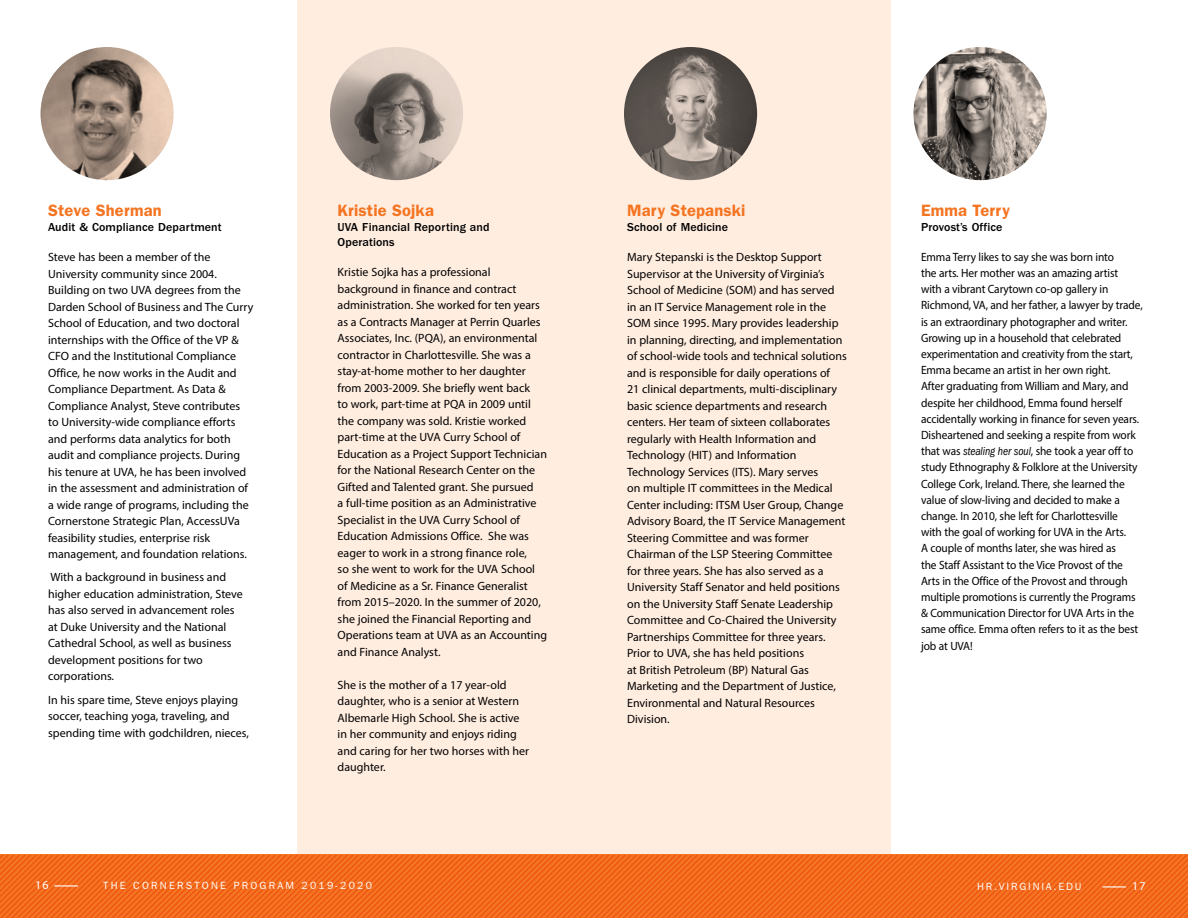
<style>
.page{position:relative;width:1188px;height:918px;background:#fff}
.page>*{position:absolute;margin:0;border:0;box-sizing:border-box;transform-origin:0 0}
.t1{font:600 16.5px "ITC Franklin Gothic Std";letter-spacing:.01em;color:#f47421}
.t2{font:12px/16.5px "Myriad Pro";color:#000}
.t3{font:12px/16.2px "Myriad Pro";color:#000;scale:.95 1}
.t4{font:500 12px/15px "ITC Franklin Gothic Std";letter-spacing:.01em;color:#000}
.t5{font:12px "Myriad Pro";color:#fff}
.t6{font:500 12px "ITC Franklin Gothic Std";color:#fff}
.t7{font:10.5px "ITC Franklin Gothic Std";letter-spacing:.21em;color:#fff}
.t8{font:10.5px "ITC Franklin Gothic Std";letter-spacing:.17em;color:#fff}
.s1{font-family:"ITC Franklin Gothic Std";font-style:italic;font-stretch:condensed}
.s2{font-family:"ITC Franklin Gothic Std";font-weight:500}
.s3{font-family:"Myriad Pro";font-weight:400}
</style>
<div class="page">
<div style="left:297px;top:0;width:594px;height:918px;background:#ffede0"></div>
<img style="left:40px;top:47px;width:134px;height:133px">
<img style="left:330px;top:47px;width:133px;height:133px;border-radius:67px">
<img style="left:624px;top:47px;width:133px;height:133px;border-radius:67px">
<img style="left:914px;top:47px;width:133px;height:133px;border-radius:67px">
<svg style="left:0;top:855px;width:1188px;height:63px;background:#f1691b"></svg>
<h1 class="t1" style="left:48px;top:201px;width:115px">Steve Sherman</h1>
<p class="t4" style="left:48px;top:220px;width:175px">Audit &amp; Compliance Department</p>
<p class="t2" style="left:48px;top:249px;width:207px">Steve has been a member of the University community since 2004.<br>Building on two UVA degrees from the Darden School of Business and The Curry School of Education, and two doctoral internships with the Office of the VP &amp; CFO and the Institutional Compliance Office, he now works in the Audit and Compliance Department. As Data &amp; Compliance Analyst, Steve contributes to University-wide compliance efforts and performs data analytics for both audit and compliance projects. During his tenure at UVA, he has been involved in the assessment and administration of a wide range of programs, including the Cornerstone Strategic Plan, AccessUVa feasibility studies, enterprise risk management, and foundation relations.</p>
<p class="t2" style="left:48px;top:569px;width:196px">With a background in business and higher education administration, Steve has also served in advancement roles at Duke University and the National<br>Cathedral School, as well as business development positions for two corporations.</p>
<p class="t2" style="left:48px;top:691px;width:202px">In his spare time, Steve enjoys playing soccer, teaching yoga, traveling, and spending time with godchildren, nieces,</p>
<h1 class="t1" style="left:338px;top:201px;width:98px">Kristie Sojka</h1>
<p class="t4" style="left:338px;top:220px;width:154px">UVA Financial Reporting and<br>Operations</p>
<p class="t2" style="left:338px;top:264px;width:211px">Kristie Sojka has a professional background in finance and contract administration. She worked for ten years as a Contracts Manager at Perrin Quarles Associates, Inc. (PQA), an environmental contractor in Charlottesville. She was a stay-at-home mother to her daughter from 2003-2009. She briefly went back<br>to work, part-time at PQA in 2009 until the company was sold. Kristie worked part-time at the UVA Curry School of Education as a Project Support Technician for the National Research Center on the Gifted and Talented grant. She pursued<br>a full-time position as an Administrative Specialist in the UVA Curry School of Education Admissions Office. She was eager to work in a strong finance role,<br>so she went to work for the UVA School of Medicine as a Sr. Finance Generalist from 2015–2020. In the summer of 2020, she joined the Financial Reporting and Operations team at UVA as an Accounting and Finance Analyst.</p>
<p class="t2" style="left:338px;top:676px;width:193px">She is the mother of a 17 year-old daughter, who is a senior at Western<br>Albemarle High School. She is active in her community and enjoys riding and caring for her two horses with her daughter.</p>
<h1 class="t1" style="left:627px;top:201px;width:120px">Mary Stepanski</h1>
<p class="t4" style="left:627px;top:220px;width:103px">School of Medicine</p>
<p class="t2" style="left:627px;top:249px;width:221px">Mary Stepanski is the Desktop Support Supervisor at the University of Virginia’s School of Medicine (SOM) and has served in an IT Service Management role in the SOM since 1995. Mary provides leadership in planning, directing, and implementation of school-wide tools and technical solutions and is responsible for daily operations of<br>21 clinical departments, multi-disciplinary basic science departments and research centers. Her team of sixteen collaborates regularly with Health Information and Technology (HIT) and Information Technology Services (ITS). Mary serves<br>on multiple IT committees in the Medical Center including: ITSM User Group, Change Advisory Board, the IT Service Management Steering Committee and was former Chairman of the LSP Steering Committee for three years. She has also served as a University Staff Senator and held positions on the University Staff Senate Leadership Committee and Co-Chaired the University Partnerships Committee for three years.<br>Prior to UVA, she has held positions<br>at British Petroleum (BP) Natural Gas Marketing and the Department of Justice, Environmental and Natural Resources Division.</p>
<h1 class="t1" style="left:921px;top:201px;width:91px">Emma Terry</h1>
<p class="t4" style="left:921px;top:220px;width:83px">Provost’s Office</p>
<p class="t3" style="left:921px;top:248px;width:235px">Emma Terry likes to say she was born into<br>the arts. Her mother was an amazing artist<br>with a vibrant Carytown co-op gallery in Richmond, VA, and her father, a lawyer by trade, is an extraordinary photographer and writer.<br>Growing up in a household that celebrated experimentation and creativity from the start, Emma became an artist in her own right.<br>After graduating from William and Mary, and despite her childhood, Emma found herself accidentally working in finance for seven years.<br>Disheartened and seeking a respite from work that was <span class="s1">stealing her soul</span>, she took a year off to study Ethnography &amp; Folklore at the University College Cork, Ireland. There, she learned the value of slow-living and decided to make a change. In 2010, she left for Charlottesville<br>with the goal of working for UVA in the Arts.<br>A couple of months later, she was hired as<br>the Staff Assistant to the Vice Provost of the Arts in the Office of the Provost and through multiple promotions is currently the Programs &amp; Communication Director for UVA Arts in the same office. Emma often refers to it as the best job at UVA!</p>
<p class="t5" style="left:35px;top:878px;width:45px">16 <span class="s2">——</span></p>
<p class="t7" style="left:103px;top:880px;width:270px">THE CORNERSTONE PROGRAM 2019-2020</p>
<p class="t8" style="left:977px;top:880px;width:106px">HR.VIRGINIA.EDU</p>
<p class="t6" style="left:1103px;top:879px;width:44px">—— <span class="s3">17</span></p>
</div>
